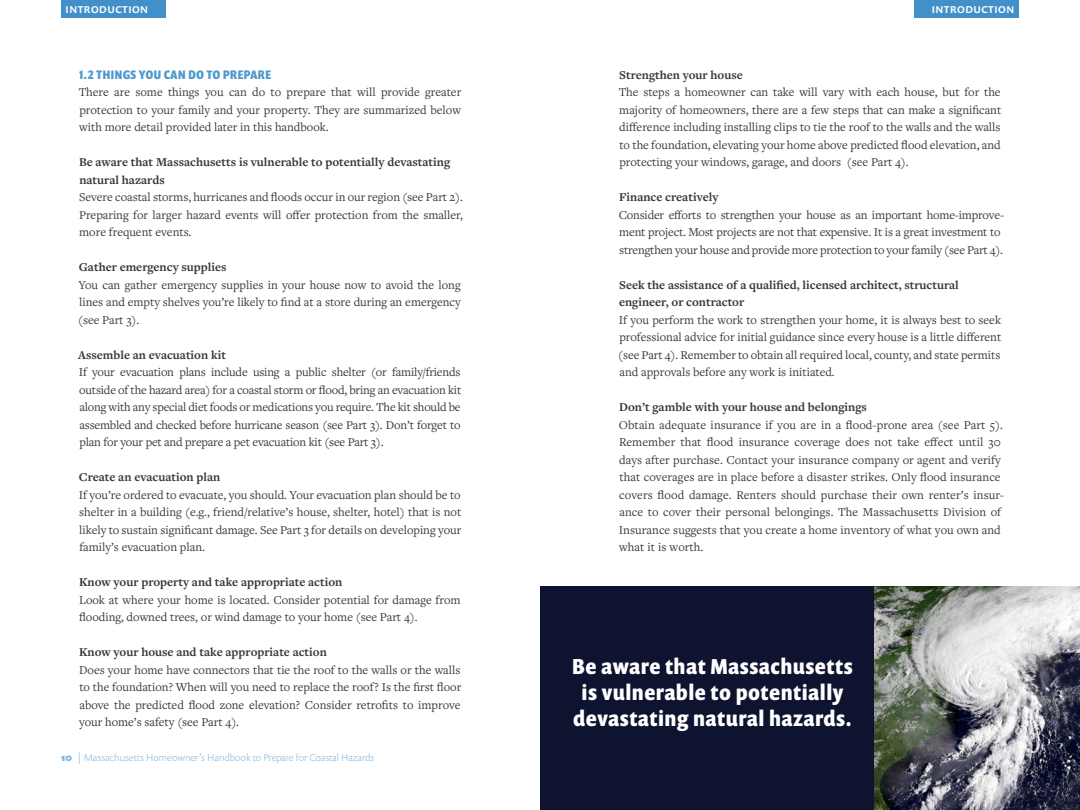
<style>
.page{position:relative;width:1080px;height:810px;background:#fff}
.page>*{position:absolute;margin:0;border:0;box-sizing:border-box;transform-origin:0 0}
.t1{font:700 21.88px/26.2px "Prenton RP Cond";letter-spacing:.05em;color:#fff;text-align:center}
.t2{font:12.5px/17.5px "Freight Text Pro";color:#383839;text-align:justify}
.t3{font:700 12.5px/17.5px "Freight Text Pro";color:#383839}
.t4{font:700 12.5px "Prenton RP Cond";letter-spacing:.05em;color:#5099cd}
.t5{font:300 10px "Prenton RP Pro";color:#82b6db}
.t6{font:500 10px "Prenton RP Pro";letter-spacing:.05em;color:#fff}
.s1{font-weight:900}
</style>
<div class="page">
<div style="left:61px;top:0;width:105px;height:18px;background:#4190c9"></div>
<div style="left:914px;top:0;width:105px;height:18px;background:#4190c9"></div>
<div style="left:540px;top:586px;width:540px;height:224px;background:#0e1430"></div>
<img style="left:875px;top:586px;width:205px;height:224px">
<p class="t6" style="left:66px;top:3px;width:84px">INTRODUCTION</p>
<p class="t6" style="left:932px;top:3px;width:84px">INTRODUCTION</p>
<p class="t4" style="left:80px;top:66px;width:193px">1.2 THINGS YOU CAN DO TO PREPARE</p>
<p class="t2" style="left:79px;top:83px;width:384px">There are some things you can do to prepare that will provide greater protection to your family and your property. They are summarized below with more detail provided later in this handbook.</p>
<p class="t3" style="left:79px;top:153px;width:373px">Be aware that Massachusetts is vulnerable to potentially devastating natural hazards</p>
<p class="t2" style="left:79px;top:188px;width:386px">Severe coastal storms, hurricanes and floods occur in our region (see Part 2).<br>Preparing for larger hazard events will offer protection from the smaller, more frequent events.</p>
<p class="t3" style="left:79px;top:258px;width:149px">Gather emergency supplies</p>
<p class="t2" style="left:78px;top:276px;width:384px">You can gather emergency supplies in your house now to avoid the long lines and empty shelves you’re likely to find at a store during an emergency (see Part 3).</p>
<p class="t3" style="left:78px;top:346px;width:149px">Assemble an evacuation kit</p>
<p class="t2" style="left:79px;top:363px;width:384px">If your evacuation plans include using a public shelter (or family/friends outside of the hazard area) for a coastal storm or flood, bring an evacuation kit along with any special diet foods or medications you require. The kit should be assembled and checked before hurricane season (see Part 3). Don’t forget to plan for your pet and prepare a pet evacuation kit (see Part 3).</p>
<p class="t3" style="left:79px;top:468px;width:143px">Create an evacuation plan</p>
<p class="t2" style="left:79px;top:486px;width:384px">If you’re ordered to evacuate, you should. Your evacuation plan should be to shelter in a building (e.g., friend/relative’s house, shelter, hotel) that is not likely to sustain significant damage. See Part 3 for details on developing your family’s evacuation plan.</p>
<p class="t3" style="left:79px;top:573px;width:265px">Know your property and take appropriate action</p>
<p class="t2" style="left:79px;top:591px;width:383px">Look at where your home is located. Consider potential for damage from flooding, downed trees, or wind damage to your home (see Part 4).</p>
<p class="t3" style="left:79px;top:643px;width:249px">Know your house and take appropriate action</p>
<p class="t2" style="left:79px;top:661px;width:384px">Does your home have connectors that tie the roof to the walls or the walls to the foundation? When will you need to replace the roof? Is the first floor above the predicted flood zone elevation? Consider retrofits to improve your home’s safety (see Part 4).</p>
<p class="t5" style="left:61px;top:751px;width:315px"><span class="s1">10</span> | Massachusetts Homeowner’s Handbook to Prepare for Coastal Hazards</p>
<p class="t3" style="left:619px;top:66px;width:125px">Strengthen your house</p>
<p class="t2" style="left:619px;top:83px;width:384px">The steps a homeowner can take will vary with each house, but for the majority of homeowners, there are a few steps that can make a significant difference including installing clips to tie the roof to the walls and the walls to the foundation, elevating your home above predicted flood elevation, and protecting your windows, garage, and doors (see Part 4).</p>
<p class="t3" style="left:619px;top:188px;width:101px">Finance creatively</p>
<p class="t2" style="left:619px;top:206px;width:387px;text-align:left">Consider efforts to strengthen your house as an important home-improve&shy;ment project. Most projects are not that expensive. It is a great investment to strengthen your house and provide more protection to your family (see Part 4).</p>
<p class="t3" style="left:619px;top:276px;width:341px">Seek the assistance of a qualified, licensed architect, structural engineer, or contractor</p>
<p class="t2" style="left:618px;top:311px;width:385px">If you perform the work to strengthen your home, it is always best to seek professional advice for initial guidance since every house is a little different (see Part 4). Remember to obtain all required local, county, and state permits and approvals before any work is initiated.</p>
<p class="t3" style="left:619px;top:398px;width:249px">Don’t gamble with your house and belongings</p>
<p class="t2" style="left:619px;top:416px;width:387px;text-align:left">Obtain adequate insurance if you are in a flood-prone area (see Part 5).<br>Remember that flood insurance coverage does not take effect until 30 days after purchase. Contact your insurance company or agent and verify that coverages are in place before a disaster strikes. Only flood insurance covers flood damage. Renters should purchase their own renter’s insur&shy;ance to cover their personal belongings. The Massachusetts Division of Insurance suggests that you create a home inventory of what you own and what it is worth.</p>
<h1 class="t1" style="left:573px;top:653px;width:281px">Be aware that Massachusetts is vulnerable to potentially devastating natural hazards.</h1>
</div>
